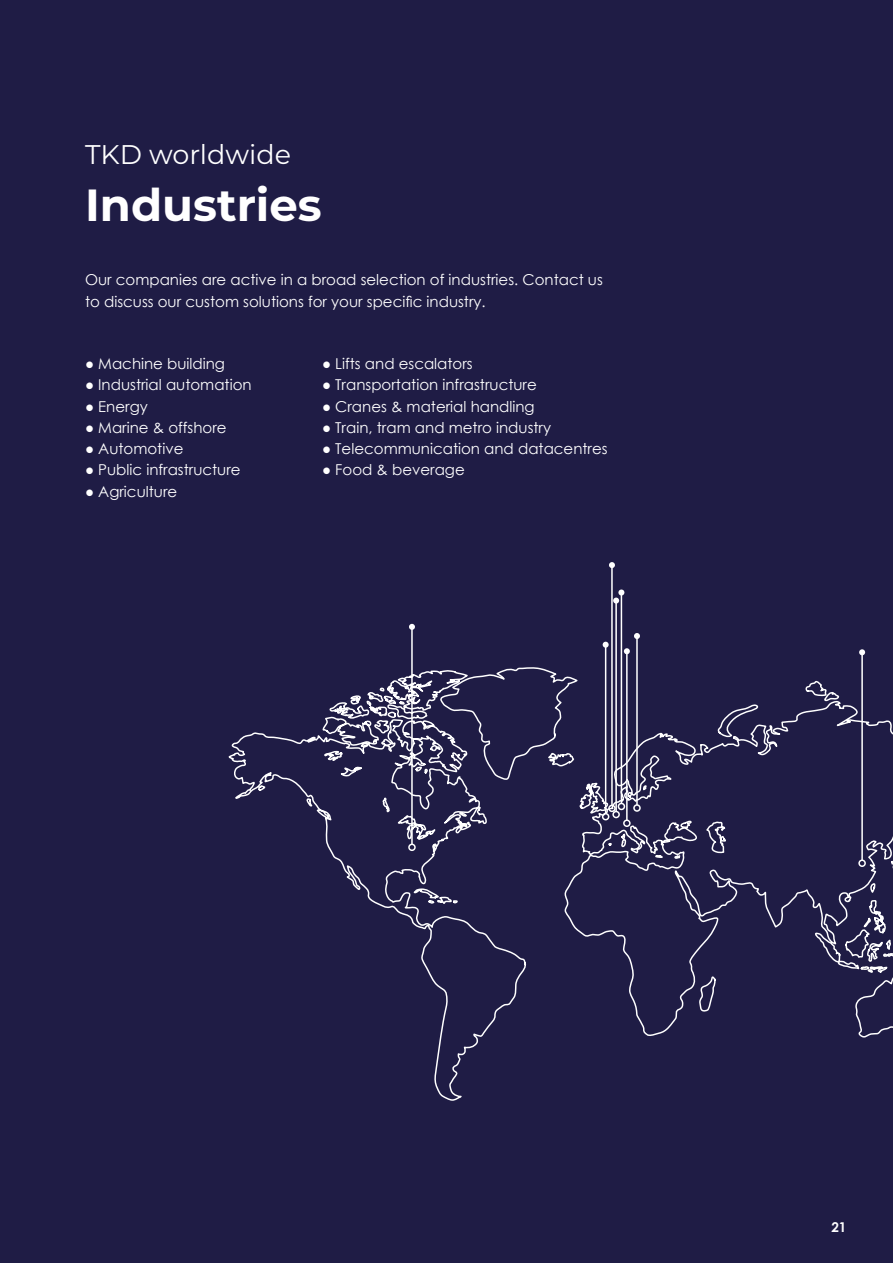
<style>
.page{position:relative;width:893px;height:1263px;background:#1f1c45}
.page>*{position:absolute;margin:0;border:0;box-sizing:border-box;transform-origin:0 0}
.t1{font:700 45px "Montserrat";color:#fff}
.t2{font:27px "Montserrat";color:#fff}
.t3{font:15px/21.3px "Century Gothic";color:#fff}
.t4{font:700 13.5px "Century Gothic";color:#fff}
</style>
<div class="page">
<svg style="left:228px;top:591px;width:665px;height:510px"></svg>
<hr style="left:626px;top:651px;width:2px;height:169px;background:#fff">
<div style="left:623px;top:819px;width:8px;height:8px;border:2px solid #fff;border-radius:50%"></div>
<svg style="left:624px;top:648px;width:6px;height:6px"></svg>
<hr style="left:636px;top:636px;width:2px;height:169px;background:#fff">
<div style="left:633px;top:804px;width:8px;height:8px;border:2px solid #fff;border-radius:50%"></div>
<svg style="left:634px;top:633px;width:6px;height:6px"></svg>
<hr style="left:605px;top:645px;width:1px;height:169px;background:#fff">
<div style="left:602px;top:813px;width:7px;height:7px;border:2px solid #fff;border-radius:50%"></div>
<svg style="left:603px;top:642px;width:6px;height:6px"></svg>
<hr style="left:611px;top:565px;width:2px;height:240px;background:#fff">
<div style="left:608px;top:805px;width:8px;height:7px;border:2px solid #fff;border-radius:50%"></div>
<svg style="left:609px;top:562px;width:6px;height:6px"></svg>
<hr style="left:861px;top:652px;width:2px;height:208px;background:#fff">
<div style="left:858px;top:859px;width:8px;height:8px;border:2px solid #fff;border-radius:50%"></div>
<svg style="left:859px;top:649px;width:6px;height:6px"></svg>
<hr style="left:615px;top:601px;width:2px;height:210px;background:#fff">
<div style="left:612px;top:811px;width:8px;height:7px;border:2px solid #fff;border-radius:50%"></div>
<hr style="left:411px;top:627px;width:2px;height:217px;background:#fff">
<div style="left:408px;top:843px;width:8px;height:8px;border:2px solid #fff;border-radius:50%"></div>
<svg style="left:409px;top:624px;width:6px;height:6px"></svg>
<hr style="left:621px;top:592px;width:1px;height:211px;background:#fff">
<div style="left:618px;top:803px;width:7px;height:7px;border:2px solid #fff;border-radius:50%"></div>
<svg style="left:613px;top:589px;width:11px;height:15px"></svg>
<h2 class="t2" style="left:85px;top:135px;width:208px">TKD worldwide</h2>
<h1 class="t1" style="left:85px;top:173px;width:238px">Industries</h1>
<p class="t3" style="left:85px;top:269px;width:519px">Our companies are active in a broad selection of industries. Contact us to discuss our custom solutions for your specific industry.</p>
<p class="t3" style="left:85px;top:353px;width:142px">● Machine building</p>
<p class="t3" style="left:85px;top:374px;width:168px">● Industrial automation</p>
<p class="t3" style="left:85px;top:395px;width:64px">● Energy</p>
<p class="t3" style="left:85px;top:417px;width:143px">● Marine &amp; offshore</p>
<p class="t3" style="left:85px;top:438px;width:100px">● Automotive</p>
<p class="t3" style="left:85px;top:459px;width:157px">● Public infrastructure</p>
<p class="t3" style="left:85px;top:480px;width:94px">● Agriculture</p>
<p class="t3" style="left:322px;top:353px;width:152px">● Lifts and escalators</p>
<p class="t3" style="left:322px;top:374px;width:216px">● Transportation infrastructure</p>
<p class="t3" style="left:322px;top:395px;width:214px">● Cranes &amp; material handling</p>
<p class="t3" style="left:322px;top:417px;width:231px">● Train, tram and metro industry</p>
<p class="t3" style="left:322px;top:438px;width:287px">● Telecommunication and datacentres</p>
<p class="t3" style="left:322px;top:459px;width:144px">● Food &amp; beverage</p>
<p class="t4" style="left:831px;top:1217px;width:17px">21</p>
</div>
